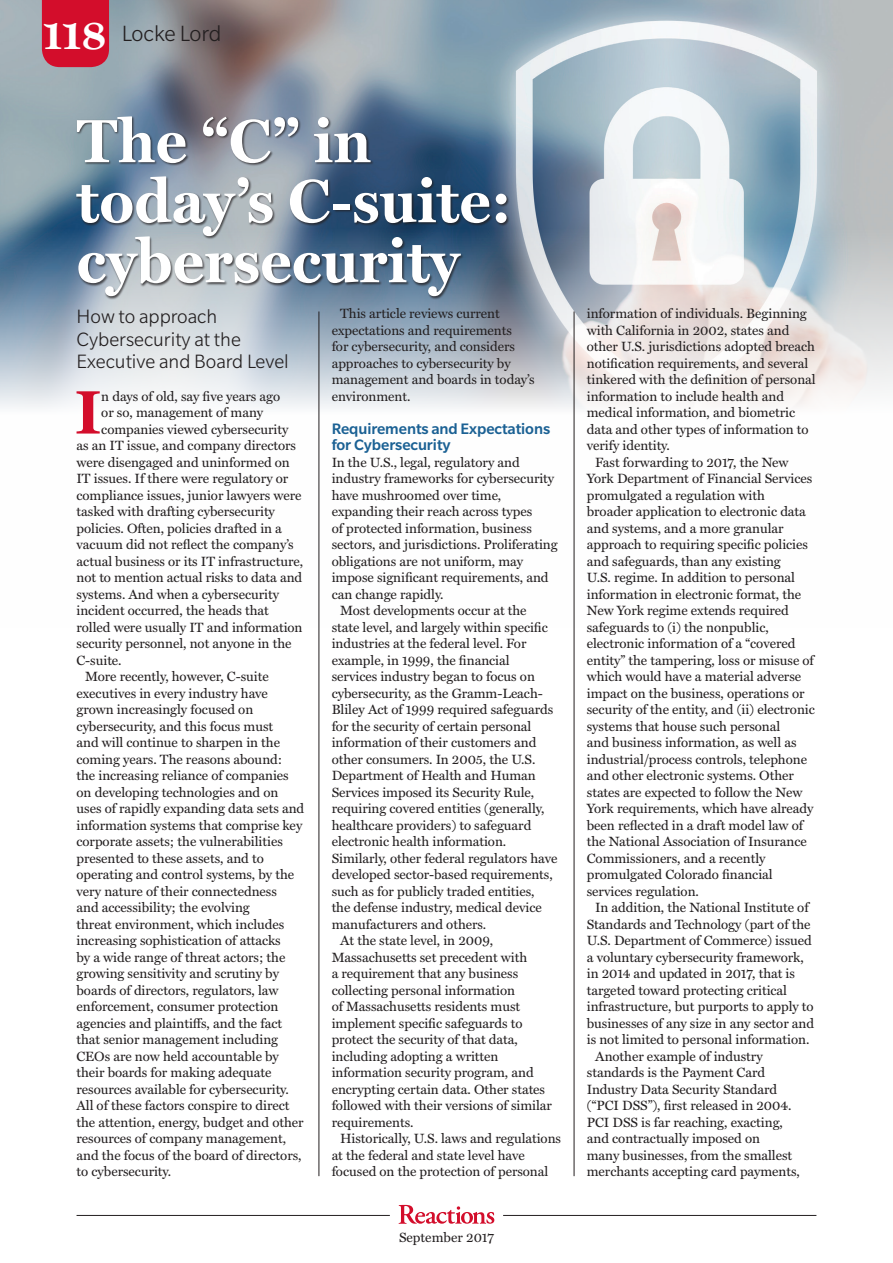
<style>
.page{position:relative;width:893px;height:1263px;background:#fff}
.page>*{position:absolute;margin:0;border:0;box-sizing:border-box;transform-origin:0 0}
.Body_copy_f_o{font:700 61.8px "Miller Text";color:#d30d2b}
.Headline{font:700 61.5px/60px "Miller Text";color:#fff}
.t1{font:700 42.3px "Miller Text";color:#fff}
.t2{font:300 24px "Slate Pro";letter-spacing:-.02em;color:#231f20}
.Standfirst{font:300 21px/22.5px "Slate Pro";color:#231f20}
.Crosshead{font:500 16.5px/16.5px "Slate Pro";letter-spacing:-.005em;color:#1b6194}
.Body_copy{font:13.5px/16.5px "Miller Text";letter-spacing:-.005em;color:#231f20}
.Body_copy_f_o-2{font:13.5px/16.5px "Miller Text";letter-spacing:-.005em;color:#231f20}
</style>
<div class="page">
<img style="left:0;top:0;width:893px;height:628px">
<div style="left:42px;top:0;width:67px;height:67px;background:#d30d2b"></div>
<hr style="left:77px;top:1215px;width:313px;height:1px;background:#231f20">
<hr style="left:503px;top:1215px;width:313px;height:1px;background:#231f20">
<hr style="left:319px;top:311px;width:1px;height:865px;background:#231f20">
<hr style="left:574px;top:311px;width:1px;height:865px;background:#231f20">
<svg style="left:399px;top:1205px;width:95px;height:19px"></svg>
<div style="left:76px;top:116px;width:434px;height:183px;background:#231f20;opacity:.75"></div>
<p class="t1" style="left:43px;top:11px;width:65px">118</p>
<p class="t2" style="left:122px;top:21px;width:101px">Locke Lord</p>
<p class="Headline" style="left:77px;top:113px;width:436px">The “C” in today’s C-suite: cybersecurity</p>
<p class="Standfirst" style="left:77px;top:305px;width:214px">How to approach<br>Cybersecurity at the<br>Executive and Board Level</p>
<p class="Body_copy_f_o" style="left:75px;top:377px;width:28px">I</p>
<p class="Body_copy_f_o-2" style="left:101px;top:388px;width:180px">n days of old, say five years ago</p>
<p class="Body_copy_f_o-2" style="left:101px;top:404px;width:163px">or so, management of many</p>
<p class="Body_copy_f_o-2" style="left:101px;top:421px;width:189px">companies viewed cybersecurity</p>
<p class="Body_copy_f_o-2" style="left:77px;top:437px;width:221px">as an IT issue, and company directors</p>
<p class="Body_copy_f_o-2" style="left:77px;top:454px;width:215px">were disengaged and uninformed on</p>
<p class="Body_copy_f_o-2" style="left:77px;top:470px;width:213px">IT issues. If there were regulatory or</p>
<p class="Body_copy_f_o-2" style="left:77px;top:487px;width:226px">compliance issues, junior lawyers were</p>
<p class="Body_copy_f_o-2" style="left:77px;top:503px;width:200px">tasked with drafting cybersecurity</p>
<p class="Body_copy_f_o-2" style="left:77px;top:520px;width:207px">policies. Often, policies drafted in a</p>
<p class="Body_copy_f_o-2" style="left:77px;top:536px;width:219px">vacuum did not reflect the company’s</p>
<p class="Body_copy_f_o-2" style="left:77px;top:553px;width:228px">actual business or its IT infrastructure,</p>
<p class="Body_copy_f_o-2" style="left:77px;top:569px;width:227px">not to mention actual risks to data and</p>
<p class="Body_copy_f_o-2" style="left:77px;top:586px;width:204px">systems. And when a cybersecurity</p>
<p class="Body_copy_f_o-2" style="left:77px;top:602px;width:194px">incident occurred, the heads that</p>
<p class="Body_copy_f_o-2" style="left:77px;top:619px;width:228px">rolled were usually IT and information</p>
<p class="Body_copy_f_o-2" style="left:77px;top:635px;width:216px">security personnel, not anyone in the</p>
<p class="Body_copy_f_o-2" style="left:77px;top:652px;width:47px">C-suite.</p>
<p class="Body_copy" style="left:77px;top:668px;width:229px;text-indent:9px">More recently, however, C-suite executives in every industry have grown increasingly focused on cybersecurity, and this focus must<br>and will continue to sharpen in the coming years. The reasons abound: the increasing reliance of companies on developing technologies and on uses of rapidly expanding data sets and information systems that comprise key corporate assets; the vulnerabilities presented to these assets, and to operating and control systems, by the very nature of their connectedness<br>and accessibility; the evolving<br>threat environment, which includes increasing sophistication of attacks<br>by a wide range of threat actors; the growing sensitivity and scrutiny by boards of directors, regulators, law enforcement, consumer protection agencies and plaintiffs, and the fact that senior management including CEOs are now held accountable by their boards for making adequate resources available for cybersecurity.<br>All of these factors conspire to direct the attention, energy, budget and other resources of company management, and the focus of the board of directors, to cybersecurity.</p>
<p class="Body_copy" style="left:332px;top:305px;width:204px;text-indent:9px">This article reviews current expectations and requirements<br>for cybersecurity, and considers approaches to cybersecurity by management and boards in today’s environment.</p>
<p class="Crosshead" style="left:332px;top:420px;width:220px">Requirements and Expectations for Cybersecurity</p>
<p class="Body_copy_f_o-2" style="left:332px;top:454px;width:228px">In the U.S., legal, regulatory and industry frameworks for cybersecurity have mushroomed over time, expanding their reach across types<br>of protected information, business sectors, and jurisdictions. Proliferating obligations are not uniform, may impose significant requirements, and can change rapidly.</p>
<p class="Body_copy" style="left:332px;top:602px;width:227px;text-indent:9px">Most developments occur at the state level, and largely within specific industries at the federal level. For example, in 1999, the financial services industry began to focus on cybersecurity, as the Gramm-Leach-Bliley Act of 1999 required safeguards for the security of certain personal information of their customers and other consumers. In 2005, the U.S.<br>Department of Health and Human Services imposed its Security Rule, requiring covered entities (generally, healthcare providers) to safeguard electronic health information.<br>Similarly, other federal regulators have developed sector-based requirements, such as for publicly traded entities,<br>the defense industry, medical device manufacturers and others.</p>
<p class="Body_copy" style="left:332px;top:932px;width:222px;text-indent:9px">At the state level, in 2009,<br>Massachusetts set precedent with<br>a requirement that any business collecting personal information<br>of Massachusetts residents must implement specific safeguards to protect the security of that data, including adopting a written information security program, and encrypting certain data. Other states followed with their versions of similar requirements.</p>
<p class="Body_copy" style="left:332px;top:1130px;width:231px;text-indent:9px">Historically, U.S. laws and regulations at the federal and state level have focused on the protection of personal</p>
<p class="Body_copy" style="left:399px;top:1229px;width:96px">September 2017</p>
<p class="Body_copy" style="left:587px;top:305px;width:230px">information of individuals. Beginning with California in 2002, states and other U.S. jurisdictions adopted breach notification requirements, and several tinkered with the definition of personal information to include health and medical information, and biometric data and other types of information to verify identity.</p>
<p class="Body_copy" style="left:587px;top:454px;width:230px;text-indent:9px">Fast forwarding to 2017, the New York Department of Financial Services promulgated a regulation with<br>broader application to electronic data and systems, and a more granular approach to requiring specific policies and safeguards, than any existing<br>U.S. regime. In addition to personal information in electronic format, the New York regime extends required safeguards to (i) the nonpublic, electronic information of a “covered entity” the tampering, loss or misuse of which would have a material adverse impact on the business, operations or security of the entity, and (ii) electronic systems that house such personal<br>and business information, as well as industrial/process controls, telephone and other electronic systems. Other states are expected to follow the New York requirements, which have already been reflected in a draft model law of the National Association of Insurance Commissioners, and a recently promulgated Colorado financial services regulation.</p>
<p class="Body_copy" style="left:587px;top:899px;width:229px;text-indent:9px">In addition, the National Institute of Standards and Technology (part of the U.S. Department of Commerce) issued a voluntary cybersecurity framework, in 2014 and updated in 2017, that is targeted toward protecting critical infrastructure, but purports to apply to businesses of any size in any sector and is not limited to personal information.</p>
<p class="Body_copy" style="left:587px;top:1048px;width:215px;text-indent:9px">Another example of industry standards is the Payment Card<br>Industry Data Security Standard (“PCI DSS”), first released in 2004.<br>PCI DSS is far reaching, exacting, and contractually imposed on<br>many businesses, from the smallest merchants accepting card payments,</p>
</div>
